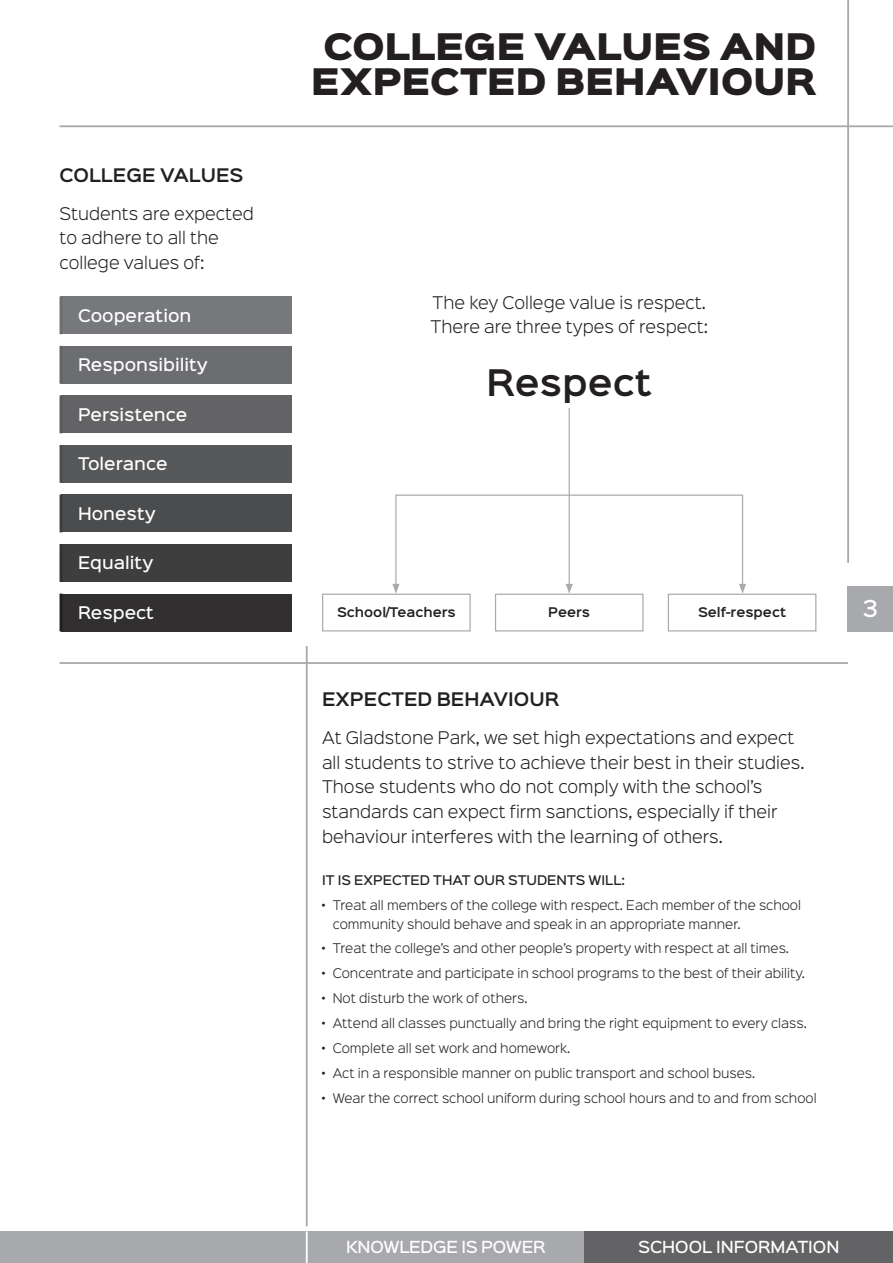
<style>
.page{position:relative;width:893px;height:1263px;background:#fff}
.page>*{position:absolute;margin:0;border:0;box-sizing:border-box;transform-origin:0 0}
.Page_Headings_RIGHT{font:33px/34.5px "Sinkin Sans 900 X Black";letter-spacing:-.01em;color:#231f20;text-align:center}
.Intro_Text{font:600 33px "Sinkin Sans 600";color:#231f20}
.t1{font:500 21px "Sinkin Sans 500";color:#fff}
.Sub_Heading{font:600 16.8px "Sinkin Sans 600";color:#231f20}
.Intro_Text-2{font:300 15.75px/24.8px "Sinkin Sans 300";color:#231f20}
.Intro_Text-3{font:500 15.75px "Sinkin Sans 500";color:#fff}
.t2{font:500 15px "Sinkin Sans 500";letter-spacing:-.01em;color:#fff}
.Body_Copy{font:300 12px/18.6px "Sinkin Sans 300";color:#231f20}
.Body_Copy-2{font:600 12px "Sinkin Sans 600";color:#231f20}
.Subheading_2{font:500 12px "Sinkin Sans 500";color:#231f20}
</style>
<div class="page">
<div style="left:0;top:1231px;width:585px;height:32px;background:#a8a9ad"></div>
<div style="left:585px;top:1231px;width:308px;height:32px;background:#636366"></div>
<hr style="left:306px;top:1231px;width:2px;height:32px;background:#fff">
<div style="left:847px;top:586px;width:46px;height:45px;background:#a8a9ad"></div>
<hr style="left:847px;top:0;width:2px;height:563px;background:#a8a9ad">
<hr style="left:60px;top:125px;width:833px;height:2px;background:#a8a9ad">
<div style="left:61px;top:296px;width:230px;height:38px;background:#76787b"></div>
<div style="left:61px;top:346px;width:230px;height:38px;background:#6c6d70"></div>
<div style="left:61px;top:395px;width:230px;height:38px;background:#636366"></div>
<div style="left:61px;top:445px;width:230px;height:38px;background:#57585a"></div>
<div style="left:61px;top:494px;width:230px;height:38px;background:#4b4c4d"></div>
<div style="left:61px;top:544px;width:230px;height:38px;background:#3e3e3f"></div>
<div style="left:61px;top:594px;width:230px;height:37px;background:#312f30"></div>
<hr style="left:60px;top:594px;width:3px;height:37px;background:#231f20">
<hr style="left:60px;top:544px;width:3px;height:38px;background:#312f30">
<hr style="left:60px;top:494px;width:3px;height:38px;background:#3e3e3f">
<hr style="left:60px;top:445px;width:3px;height:38px;background:#4b4c4d">
<hr style="left:60px;top:395px;width:3px;height:38px;background:#57585a">
<hr style="left:60px;top:346px;width:3px;height:38px;background:#636366">
<hr style="left:60px;top:296px;width:3px;height:38px;background:#6c6d70">
<div style="left:322px;top:594px;width:149px;height:37px;border:1px solid #a8a9ad"></div>
<div style="left:495px;top:594px;width:149px;height:37px;border:1px solid #a8a9ad"></div>
<div style="left:668px;top:594px;width:148px;height:37px;border:1px solid #a8a9ad"></div>
<hr style="left:569px;top:408px;width:1px;height:178px;background:#a8a9ad">
<svg style="left:566px;top:584px;width:7px;height:10px"></svg>
<div style="left:395px;top:495px;width:348px;height:92px;border:1px solid #a8a9ad"></div>
<svg style="left:739px;top:584px;width:7px;height:10px"></svg>
<svg style="left:392px;top:584px;width:7px;height:10px"></svg>
<hr style="left:60px;top:662px;width:788px;height:2px;background:#a8a9ad">
<hr style="left:306px;top:646px;width:2px;height:580px;background:#a8a9ad">
<p class="Sub_Heading" style="left:60px;top:161px;width:186px">COLLEGE VALUES</p>
<p class="Intro_Text-2" style="left:60px;top:200px;width:196px">Students are expected to adhere to all the college values of:</p>
<p class="Intro_Text-3" style="left:78px;top:302px;width:115px">Cooperation</p>
<p class="Intro_Text-3" style="left:78px;top:351px;width:131px">Responsibility</p>
<p class="Intro_Text-3" style="left:78px;top:401px;width:111px">Persistence</p>
<p class="Intro_Text-3" style="left:78px;top:450px;width:91px">Tolerance</p>
<p class="Intro_Text-3" style="left:78px;top:500px;width:79px">Honesty</p>
<p class="Intro_Text-3" style="left:78px;top:549px;width:77px">Equality</p>
<p class="Intro_Text-3" style="left:78px;top:599px;width:78px">Respect</p>
<p class="Page_Headings_RIGHT" style="left:311px;top:32px;width:507px">COLLEGE VALUES AND<br>EXPECTED BEHAVIOUR</p>
<p class="Intro_Text-2" style="left:430px;top:289px;width:279px">The key College value is respect.<br>There are three types of respect:</p>
<p class="Intro_Text" style="left:487px;top:353px;width:167px">Respect</p>
<p class="Body_Copy-2" style="left:337px;top:602px;width:120px">School/Teachers</p>
<p class="Body_Copy-2" style="left:548px;top:602px;width:43px">Peers</p>
<p class="Body_Copy-2" style="left:698px;top:602px;width:90px">Self-respect</p>
<p class="Sub_Heading" style="left:322px;top:685px;width:239px">EXPECTED BEHAVIOUR</p>
<p class="Intro_Text-2" style="left:322px;top:724px;width:484px">At Gladstone Park, we set high expectations and expect all students to strive to achieve their best in their studies.<br>Those students who do not comply with the school’s standards can expect firm sanctions, especially if their behaviour interferes with the learning of others.</p>
<p class="Subheading_2" style="left:322px;top:870px;width:305px">IT IS EXPECTED THAT OUR STUDENTS WILL:</p>
<p class="Body_Copy" style="left:333px;top:895px;width:470px;text-indent:-11px">• Treat all members of the college with respect. Each member of the school community should behave and speak in an appropriate manner.</p>
<p class="Body_Copy" style="left:322px;top:938px;width:469px">• Treat the college’s and other people’s property with respect at all times.</p>
<p class="Body_Copy" style="left:322px;top:963px;width:484px">• Concentrate and participate in school programs to the best of their ability.</p>
<p class="Body_Copy" style="left:322px;top:988px;width:207px">• Not disturb the work of others.</p>
<p class="Body_Copy" style="left:322px;top:1013px;width:486px">• Attend all classes punctually and bring the right equipment to every class.</p>
<p class="Body_Copy" style="left:322px;top:1038px;width:250px">• Complete all set work and homework.</p>
<p class="Body_Copy" style="left:322px;top:1063px;width:435px">• Act in a responsible manner on public transport and school buses.</p>
<p class="Body_Copy" style="left:322px;top:1088px;width:496px">• Wear the correct school uniform during school hours and to and from school</p>
<h2 class="t1" style="left:862px;top:590px;width:17px">3</h2>
<p class="t2" style="left:346px;top:1234px;width:201px">KNOWLEDGE IS POWER</p>
<p class="t2" style="left:638px;top:1234px;width:203px">SCHOOL INFORMATION</p>
</div>
